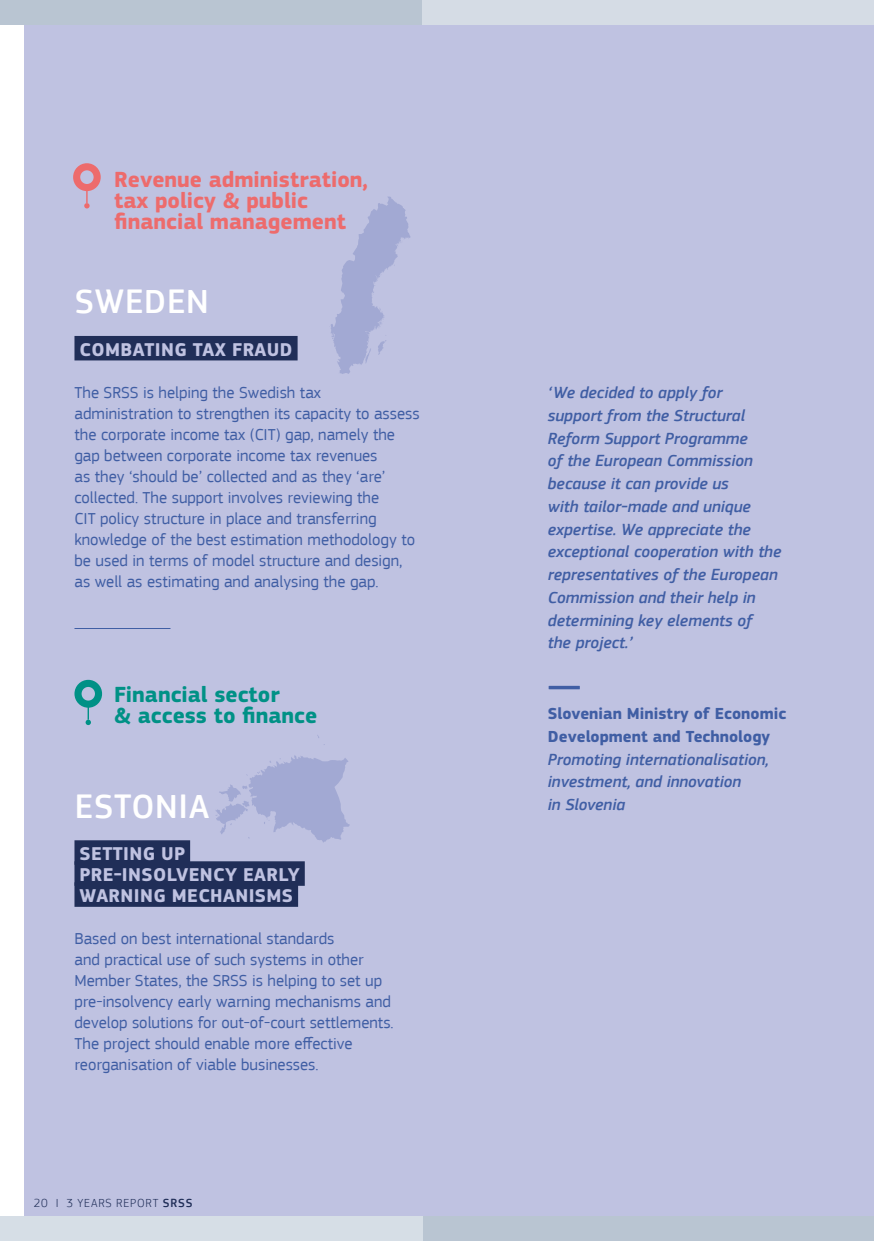
<style>
.page{position:relative;width:874px;height:1241px;background:#fff}
.page>*{position:absolute;margin:0;border:0;box-sizing:border-box;transform-origin:0 0}
.t1{font:500 35px "EC Square Sans Pro";letter-spacing:.02em;color:#fff}
.t2{font:700 33.25px "EC Square Sans Pro";color:#405ea4}
.t3{font:700 22.75px/21px "EC Square Sans Pro";color:#ed6b6c}
.t4{font:700 22.75px/21px "EC Square Sans Pro";color:#009186}
.t5{font:700 19.25px/21px "EC Square Sans Pro";letter-spacing:.02em;color:#bfc2e1}
.t6{font:16.62px/21px "EC Square Sans Pro";color:#405ea4}
.t7{font:italic 500 16.62px/22.8px "EC Square Sans Pro";color:#405ea4}
.t8{font:700 16.62px/22.8px "EC Square Sans Pro";color:#405ea4}
.t9{font:300 12.25px "EC Square Sans Pro";letter-spacing:.07em;color:#202e58}
.s1{font-weight:500}
</style>
<div class="page">
<div style="left:25px;top:0;width:848px;height:1240px;background:#bfc2e1"></div>
<hr style="left:74px;top:628px;width:96px;height:1px;background:#405ea4">
<svg style="left:84px;top:191px;width:6px;height:17px"></svg>
<div style="left:73px;top:163px;width:28px;height:28px;border:7px solid #ed6b6c;border-radius:50%"></div>
<svg style="left:86px;top:707px;width:5px;height:18px"></svg>
<div style="left:74px;top:679px;width:28px;height:28px;border:7px solid #009186;border-radius:50%"></div>
<svg style="left:216px;top:735px;width:133px;height:107px"></svg>
<svg style="left:331px;top:196px;width:79px;height:178px"></svg>
<div style="left:422px;top:1215px;width:451px;height:25px;background:#b9c5d2"></div>
<div style="left:0;top:1215px;width:422px;height:25px;background:#d6dee6"></div>
<div style="left:0;top:0;width:422px;height:25px;background:#b9c5d2"></div>
<div style="left:422px;top:0;width:451px;height:25px;background:#d5dce5"></div>
<div style="left:74px;top:336px;width:223px;height:24px;background:#202e58"></div>
<div style="left:74px;top:840px;width:116px;height:24px;background:#202e58"></div>
<div style="left:74px;top:861px;width:230px;height:24px;background:#202e58"></div>
<div style="left:74px;top:882px;width:224px;height:24px;background:#202e58"></div>
<h3 class="t3" style="left:114px;top:170px;width:255px">Revenue administration, tax policy &amp; public financial management</h3>
<h1 class="t1" style="left:75px;top:281px;width:135px">SWEDEN</h1>
<p class="t5" style="left:80px;top:339px;width:214px">COMBATING TAX FRAUD</p>
<p class="t6" style="left:74px;top:381px;width:346px">The SRSS is helping the Swedish tax administration to strengthen its capacity to assess the corporate income tax (CIT) gap, namely the gap between corporate income tax revenues<br>as they ‘should be’ collected and as they ‘are’ collected. The support involves reviewing the<br>CIT policy structure in place and transferring knowledge of the best estimation methodology to be used in terms of model structure and design, as well as estimating and analysing the gap.</p>
<h3 class="t4" style="left:114px;top:685px;width:204px">Financial sector<br>&amp; access to finance</h3>
<h1 class="t1" style="left:75px;top:785px;width:136px">ESTONIA</h1>
<p class="t5" style="left:80px;top:843px;width:221px">SETTING UP<br>PRE-INSOLVENCY EARLY<br>WARNING MECHANISMS</p>
<p class="t6" style="left:74px;top:927px;width:320px">Based on best international standards<br>and practical use of such systems in other Member States, the SRSS is helping to set up pre-insolvency early warning mechanisms and develop solutions for out-of-court settlements.<br>The project should enable more effective reorganisation of viable businesses.</p>
<p class="t9" style="left:34px;top:1195px;width:160px">20 I 3 YEARS REPORT <span class="s1">SRSS</span></p>
<p class="t7" style="left:547px;top:381px;width:235px">‘We decided to apply for<br>support from the Structural<br>Reform Support Programme<br>of the European Commission because it can provide us<br>with tailor-made and unique expertise. We appreciate the exceptional cooperation with the representatives of the European<br>Commission and their help in determining key elements of<br>the project.’</p>
<h2 class="t2" style="left:547px;top:665px;width:35px">—</h2>
<p class="t8" style="left:547px;top:702px;width:240px">Slovenian Ministry of Economic<br>Development and Technology</p>
<p class="t7" style="left:547px;top:748px;width:222px">Promoting internationalisation, investment, and innovation<br>in Slovenia</p>
</div>
